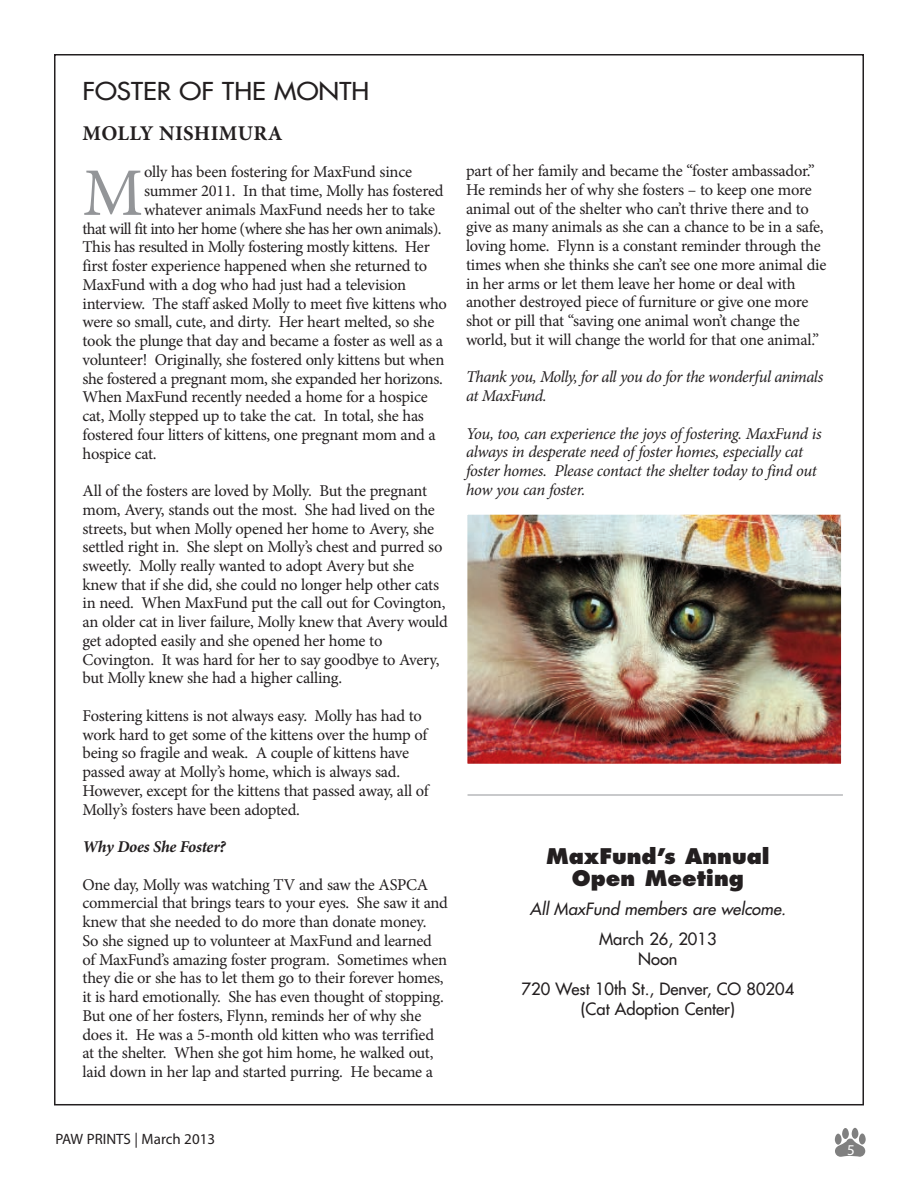
<style>
.page{position:relative;width:918px;height:1188px;background:#fff}
.page>*{position:absolute;margin:0;border:0;box-sizing:border-box;transform-origin:0 0}
.t1{font:68.1px "Minion Pro";color:#939598}
.t2{font:500 24px "Futura Std";color:#231f20;scale:1.1 1}
.t3{font:800 21px/22.5px "Futura Std";color:#231f20;text-align:center}
.t4{font:700 21px "Minion Pro";letter-spacing:.015em;color:#231f20}
.t5{font:16.5px/18.8px "Minion Pro";letter-spacing:-.02em;color:#231f20}
.t6{font:italic 16.5px/18.8px "Minion Pro";letter-spacing:-.025em;color:#231f20}
.t7{font:500 16.5px/19.8px "Futura Std";color:#231f20;text-align:center}
.t8{font:16.5px "Minion Pro";letter-spacing:-.04em;color:#231f20}
.t9{font:italic 500 16.5px "Futura Std";color:#231f20}
.t10{font:italic 700 16.5px "Minion Pro";letter-spacing:-.015em;color:#231f20}
.t11{font:15px "Myriad Pro";color:#231f20}
.t12{font:15px "Myriad Pro";color:#fff}
</style>
<div class="page">
<svg style="left:835px;top:1138px;width:30px;height:19px"></svg>
<div style="left:835px;top:1134px;width:7px;height:11px;background:#808080;border-radius:50%"></div>
<div style="left:842px;top:1128px;width:7px;height:11px;background:#808080;border-radius:50%"></div>
<div style="left:852px;top:1128px;width:6px;height:11px;background:#808080;border-radius:50%"></div>
<div style="left:859px;top:1133px;width:7px;height:11px;background:#808080;border-radius:50%"></div>
<img style="left:469px;top:516px;width:371px;height:246px">
<div style="left:466px;top:513px;width:377px;height:252px;border:2px solid #fff"></div>
<hr style="left:468px;top:795px;width:375px;height:1px;background:#939598">
<h2 class="t2" style="left:82px;top:76px;width:262px">FOSTER OF THE MONTH</h2>
<p class="t4" style="left:82px;top:118px;width:202px">MOLLY NISHIMURA</p>
<h1 class="t1" style="left:82px;top:148px;width:62px">M</h1>
<p class="t5" style="left:144px;top:163px;width:270px">olly has been fostering for MaxFund since</p>
<p class="t5" style="left:144px;top:182px;width:301px">summer 2011. In that time, Molly has fostered</p>
<p class="t5" style="left:144px;top:200px;width:293px">whatever animals MaxFund needs her to take</p>
<p class="t8" style="left:83px;top:217px;width:361px">that will fit into her home (where she has her own animals).</p>
<p class="t5" style="left:83px;top:238px;width:349px">This has resulted in Molly fostering mostly kittens. Her</p>
<p class="t5" style="left:83px;top:257px;width:346px">first foster experience happened when she returned to</p>
<p class="t5" style="left:83px;top:275px;width:325px">MaxFund with a dog who had just had a television</p>
<p class="t5" style="left:83px;top:294px;width:366px">interview. The staff asked Molly to meet five kittens who</p>
<p class="t5" style="left:83px;top:313px;width:353px">were so small, cute, and dirty. Her heart melted, so she</p>
<p class="t5" style="left:83px;top:331px;width:362px">took the plunge that day and became a foster as well as a</p>
<p class="t5" style="left:83px;top:350px;width:363px">volunteer! Originally, she fostered only kittens but when</p>
<p class="t5" style="left:83px;top:369px;width:362px">she fostered a pregnant mom, she expanded her horizons.</p>
<p class="t5" style="left:83px;top:388px;width:347px">When MaxFund recently needed a home for a hospice</p>
<p class="t5" style="left:83px;top:406px;width:343px">cat, Molly stepped up to take the cat. In total, she has</p>
<p class="t5" style="left:83px;top:425px;width:355px">fostered four litters of kittens, one pregnant mom and a</p>
<p class="t5" style="left:83px;top:444px;width:76px">hospice cat.</p>
<p class="t5" style="left:83px;top:481px;width:367px">All of the fosters are loved by Molly. But the pregnant mom, Avery, stands out the most. She had lived on the streets, but when Molly opened her home to Avery, she settled right in. She slept on Molly’s chest and purred so sweetly. Molly really wanted to adopt Avery but she knew that if she did, she could no longer help other cats in need. When MaxFund put the call out for Covington, an older cat in liver failure, Molly knew that Avery would get adopted easily and she opened her home to Covington. It was hard for her to say goodbye to Avery, but Molly knew she had a higher calling.</p>
<p class="t5" style="left:83px;top:706px;width:348px">Fostering kittens is not always easy. Molly has had to work hard to get some of the kittens over the hump of being so fragile and weak. A couple of kittens have passed away at Molly’s home, which is always sad.<br>However, except for the kittens that passed away, all of Molly’s fosters have been adopted.</p>
<p class="t10" style="left:83px;top:835px;width:145px">Why Does She Foster?</p>
<p class="t5" style="left:83px;top:875px;width:367px">One day, Molly was watching TV and saw the ASPCA commercial that brings tears to your eyes. She saw it and knew that she needed to do more than donate money.<br>So she signed up to volunteer at MaxFund and learned of MaxFund’s amazing foster program. Sometimes when they die or she has to let them go to their forever homes, it is hard emotionally. She has even thought of stopping.<br>But one of her fosters, Flynn, reminds her of why she does it. He was a 5-month old kitten who was terrified at the shelter. When she got him home, he walked out, laid down in her lap and started purring. He became a</p>
<p class="t5" style="left:466px;top:162px;width:362px">part of her family and became the “foster ambassador.” He reminds her of why she fosters – to keep one more animal out of the shelter who can’t thrive there and to give as many animals as she can a chance to be in a safe, loving home. Flynn is a constant reminder through the times when she thinks she can’t see one more animal die in her arms or let them leave her home or deal with another destroyed piece of furniture or give one more shot or pill that “saving one animal won’t change the world, but it will change the world for that one animal.”</p>
<p class="t6" style="left:466px;top:368px;width:359px">Thank you, Molly, for all you do for the wonderful animals at MaxFund.</p>
<p class="t6" style="left:466px;top:424px;width:357px">You, too, can experience the joys of fostering. MaxFund is always in desperate need of foster homes, especially cat foster homes. Please contact the shelter today to find out how you can foster.</p>
<p class="t3" style="left:546px;top:845px;width:225px">MaxFund’s Annual<br>Open Meeting</p>
<p class="t9" style="left:530px;top:899px;width:258px">All MaxFund members are welcome.</p>
<p class="t7" style="left:599px;top:930px;width:119px">March 26, 2013<br>Noon</p>
<p class="t7" style="left:522px;top:979px;width:274px">720 West 10th St., Denver, CO 80204 (Cat Adoption Center)</p>
<p class="t11" style="left:56px;top:1129px;width:161px">PAW PRINTS | March 2013</p>
<p class="t12" style="left:847px;top:1140px;width:9px">5</p>
</div>
